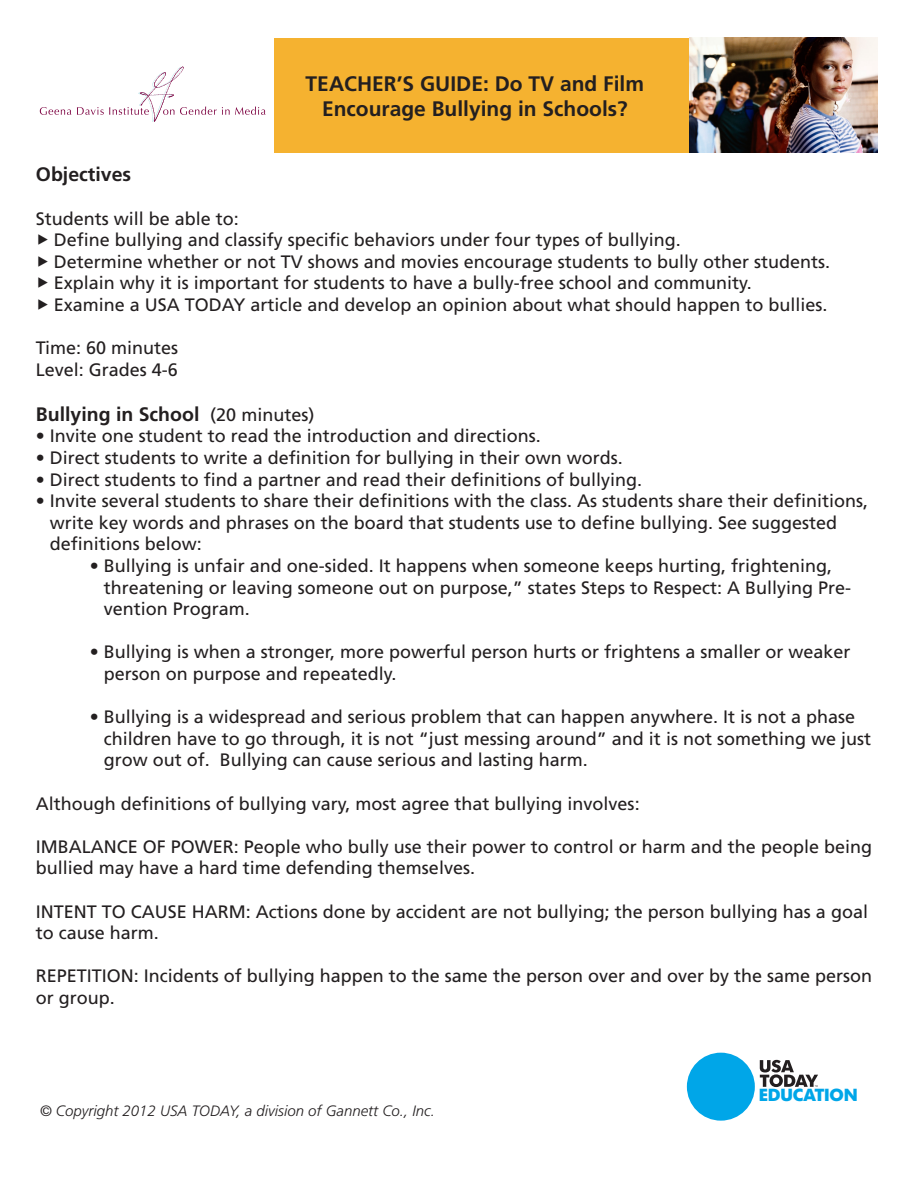
<style>
.page{position:relative;width:918px;height:1188px;background:#fff}
.page>*{position:absolute;margin:0;border:0;box-sizing:border-box;transform-origin:0 0}
.t1{font:700 21px "Frutiger";color:#231f20}
.t2{font:700 19.5px "Frutiger";color:#231f20}
.t3{font:18px/21.6px "Frutiger";color:#231f20}
.t4{font:700 17.4px "Futura Today";letter-spacing:-.005em;color:#00a6e8}
.t5{font:italic 300 15px "Frutiger";color:#231f20}
.s1{font-family:"USAT Pi"}
.s2{font-weight:400;font-size:18px}
</style>
<div class="page">
<div style="left:274px;top:38px;width:416px;height:115px;background:#f5b230"></div>
<img style="left:690px;top:37px;width:188px;height:116px">
<svg style="left:40px;top:67px;width:226px;height:55px"></svg>
<div style="left:687px;top:1053px;width:68px;height:68px;background:#00a6e8;border-radius:50%"></div>
<svg style="left:760px;top:1060px;width:58px;height:27px"></svg>
<p class="t1" style="left:306px;top:71px;width:340px">TEACHER’S GUIDE: Do TV and Film</p>
<p class="t1" style="left:322px;top:97px;width:307px">Encourage Bullying in Schools?</p>
<p class="t2" style="left:36px;top:163px;width:97px">Objectives</p>
<p class="t3" style="left:36px;top:207px;width:205px">Students will be able to:</p>
<p class="t3" style="left:36px;top:229px;width:647px"><span class="s1">u</span>Define bullying and classify specific behaviors under four types of bullying.</p>
<p class="t3" style="left:36px;top:251px;width:796px"><span class="s1">u</span>Determine whether or not TV shows and movies encourage students to bully other students.</p>
<p class="t3" style="left:36px;top:272px;width:717px"><span class="s1">u</span>Explain why it is important for students to have a bully-free school and community.</p>
<p class="t3" style="left:36px;top:294px;width:793px"><span class="s1">u</span>Examine a USA TODAY article and develop an opinion about what should happen to bullies.</p>
<p class="t3" style="left:36px;top:337px;width:144px">Time: 60 minutes</p>
<p class="t3" style="left:36px;top:359px;width:144px">Level: Grades 4-6</p>
<p class="t2" style="left:36px;top:403px;width:280px">Bullying in School <span class="s2">(20 minutes)</span></p>
<p class="t3" style="left:36px;top:425px;width:507px">• Invite one student to read the introduction and directions.</p>
<p class="t3" style="left:36px;top:447px;width:589px">• Direct students to write a definition for bullying in their own words.</p>
<p class="t3" style="left:36px;top:468px;width:608px">• Direct students to find a partner and read their definitions of bullying.</p>
<p class="t3" style="left:50px;top:490px;width:820px;text-indent:-14px">• Invite several students to share their definitions with the class. As students share their definitions, write key words and phrases on the board that students use to define bullying. See suggested definitions below:</p>
<p class="t3" style="left:104px;top:555px;width:749px;text-indent:-14px">• Bullying is unfair and one-sided. It happens when someone keeps hurting, frightening, threatening or leaving someone out on purpose,” states Steps to Respect: A Bullying Pre&shy;vention Program.</p>
<p class="t3" style="left:104px;top:641px;width:748px;text-indent:-14px">• Bullying is when a stronger, more powerful person hurts or frightens a smaller or weaker person on purpose and repeatedly.</p>
<p class="t3" style="left:104px;top:706px;width:769px;text-indent:-14px">• Bullying is a widespread and serious problem that can happen anywhere. It is not a phase children have to go through, it is not “just messing around” and it is not something we just grow out of. Bullying can cause serious and lasting harm.</p>
<p class="t3" style="left:36px;top:792px;width:605px">Although definitions of bullying vary, most agree that bullying involves:</p>
<p class="t3" style="left:36px;top:836px;width:838px">IMBALANCE OF POWER: People who bully use their power to control or harm and the people being bullied may have a hard time defending themselves.</p>
<p class="t3" style="left:36px;top:900px;width:834px">INTENT TO CAUSE HARM: Actions done by accident are not bullying; the person bullying has a goal to cause harm.</p>
<p class="t3" style="left:36px;top:965px;width:838px">REPETITION: Incidents of bullying happen to the same the person over and over by the same person or group.</p>
<p class="t5" style="left:40px;top:1103px;width:397px">© Copyright 2012 USA TODAY, a division of Gannett Co., Inc.</p>
<p class="t4" style="left:759px;top:1084px;width:101px">EDUCATION</p>
</div>
